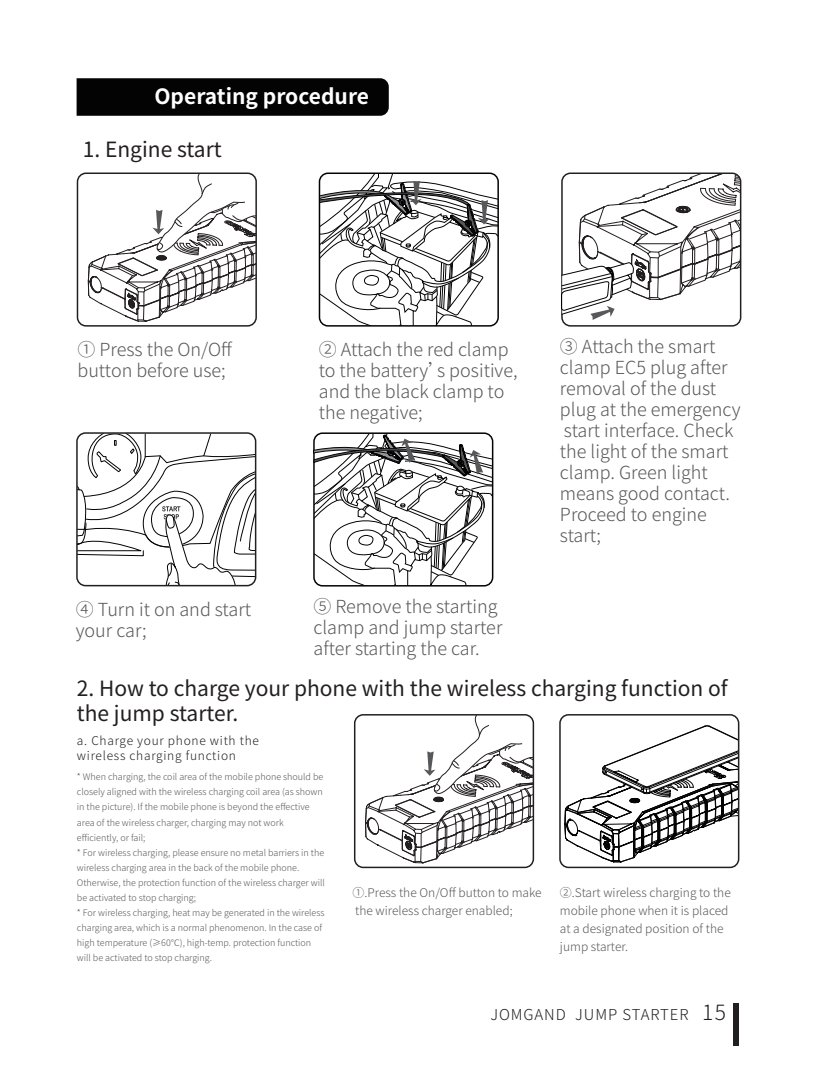
<style>
.page{position:relative;width:817px;height:1072px;background:#fff}
.page>*{position:absolute;margin:0;border:0;box-sizing:border-box;transform-origin:0 0}
.t1{font:21px/25.2px "Source Han Sans CN";color:#231f20}
.t2{font:700 21px "Source Han Sans CN";color:#fff}
.t3{font:300 18px/21px "Source Han Sans CN";color:#57585a}
.t4{font:300 15px "Source Han Sans CN";letter-spacing:.06em;color:#231f20}
.t5{font:300 12px/18px "Source Han Sans CN";color:#57585a}
.t6{font:300 12px/15px "Source Han Sans CN";letter-spacing:.06em;color:#231f20}
.t7{font:300 9px/15px "Source Han Sans CN";color:#57585a}
.s1{font-size:21px}
</style>
<div class="page">
<div style="left:77px;top:78px;width:311px;height:38px;background:#030303"></div>
<svg style="left:77px;top:433px;width:178px;height:152px"></svg>
<div style="left:76px;top:432px;width:180px;height:154px;border:2px solid #231f20;border-radius:9px"></div>
<div style="left:77px;top:172px;width:180px;height:154px;border:2px solid #231f20;border-radius:9px"></div>
<svg style="left:87px;top:173px;width:169px;height:149px"></svg>
<svg style="left:564px;top:725px;width:172px;height:137px"></svg>
<div style="left:559px;top:714px;width:180px;height:154px;border:2px solid #231f20;border-radius:9px"></div>
<div style="left:561px;top:172px;width:180px;height:154px;border:2px solid #231f20;border-radius:9px"></div>
<svg style="left:561px;top:173px;width:180px;height:147px"></svg>
<svg style="left:313px;top:173px;width:220px;height:696px"></svg>
<div style="left:733px;top:1003px;width:5px;height:43px;background:#231f20"></div>
<h1 class="t2" style="left:154px;top:85px;width:216px">Operating procedure</h1>
<h1 class="t1" style="left:83px;top:137px;width:140px">1. Engine start</h1>
<h2 class="t3" style="left:77px;top:339px;width:156px">① Press the On/Off button before use;</h2>
<h2 class="t3" style="left:319px;top:339px;width:200px">② Attach the red clamp to the battery’s positive, and the black clamp to the negative;</h2>
<h2 class="t3" style="left:76px;top:599px;width:177px">④ Turn it on and start your car;</h2>
<h2 class="t3" style="left:313px;top:596px;width:190px">⑤ Remove the starting clamp and jump starter after starting the car.</h2>
<h2 class="t3" style="left:560px;top:336px;width:182px">③ Attach the smart clamp EC5 plug after removal of the dust plug at the emergency start interface. Check the light of the smart clamp. Green light means good contact.<br>Proceed to engine start;</h2>
<h1 class="t1" style="left:77px;top:675px;width:652px">2. How to charge your phone with the wireless charging function of the jump starter.</h1>
<h3 class="t6" style="left:77px;top:733px;width:183px">a. Charge your phone with the wireless charging function</h3>
<p class="t7" style="left:77px;top:770px;width:249px">* When charging, the coil area of the mobile phone should be closely aligned with the wireless charging coil area (as shown in the picture). If the mobile phone is beyond the effective area of the wireless charger, charging may not work efficiently, or fail;<br>* For wireless charging, please ensure no metal barriers in the wireless charging area in the back of the mobile phone.<br>Otherwise, the protection function of the wireless charger will be activated to stop charging;<br>* For wireless charging, heat may be generated in the wireless charging area, which is a normal phenomenon. In the case of high temperature (≥60℃), high-temp. protection function will be activated to stop charging.</p>
<h3 class="t5" style="left:352px;top:883px;width:190px">①.Press the On/Off button to make the wireless charger enabled;</h3>
<h3 class="t5" style="left:560px;top:883px;width:172px">②.Start wireless charging to the mobile phone when it is placed at a designated position of the jump starter.</h3>
<h3 class="t4" style="left:490px;top:1005px;width:237px">JOMGAND JUMP STARTER <span class="s1">15</span></h3>
</div>
